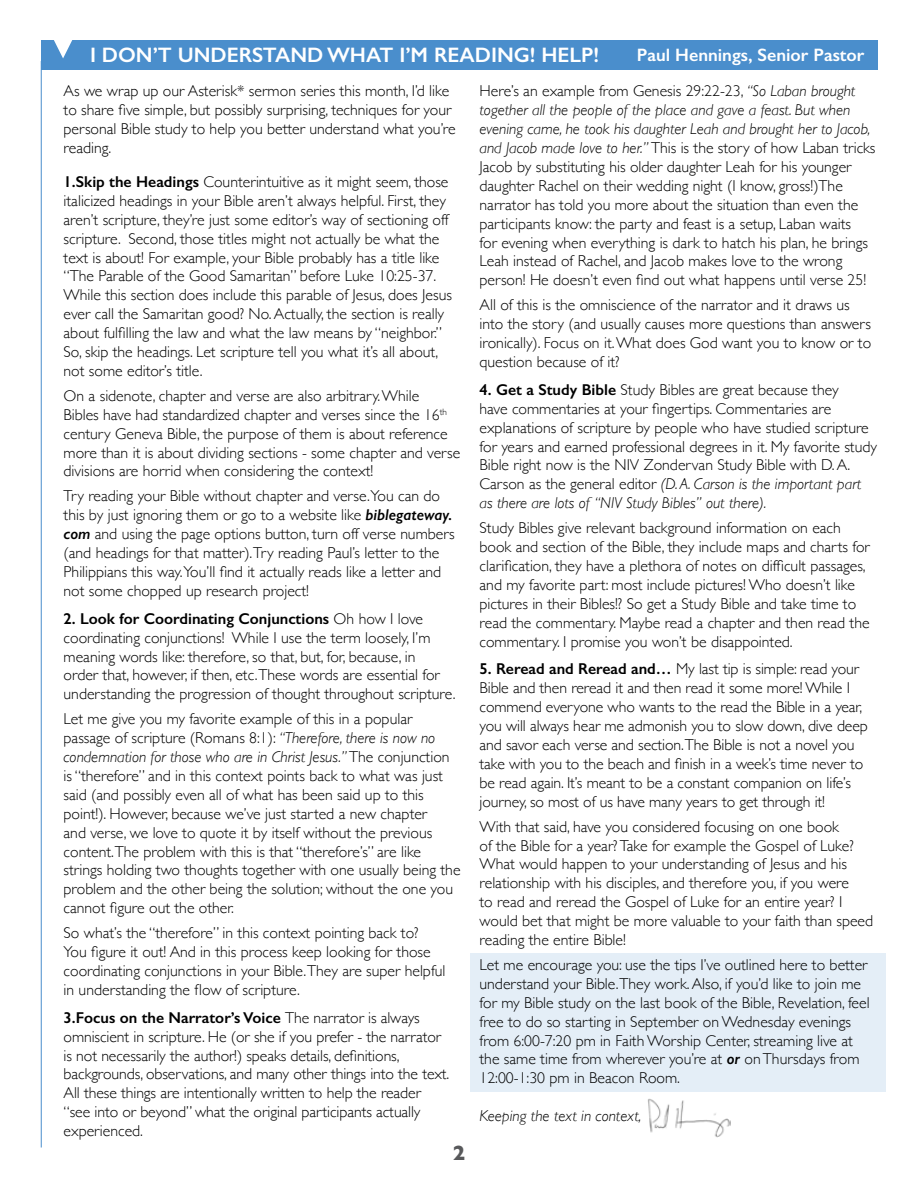
<style>
.page{position:relative;width:918px;height:1188px;background:#fff}
.page>*{position:absolute;margin:0;border:0;box-sizing:border-box;transform-origin:0 0}
.t1{font:600 21px "Gill Sans";color:#fff}
.t2{font:700 21px "Gill Sans";color:#58595b}
.t3{font:600 18px "Gill Sans";color:#fff}
.t4{font:300 15.75px/18.9px "Gill Sans";color:#000}
.t5{font:italic 300 15.75px "Gill Sans";color:#000}
.s1{font-weight:600}
.s2{font-weight:600;font-style:italic}
.s3{font-style:italic}
</style>
<div class="page">
<div style="left:471px;top:954px;width:415px;height:138px;background:#e4eef7"></div>
<hr style="left:41px;top:61px;width:1px;height:1087px;background:#4a8ecc">
<div style="left:41px;top:40px;width:836px;height:30px;background:#4a8ecc"></div>
<svg style="left:54px;top:40px;width:19px;height:18px"></svg>
<img style="left:648px;top:1098px;width:83px;height:40px">
<h1 class="t1" style="left:90px;top:42px;width:511px">I DON’T UNDERSTAND WHAT I’M READING! HELP!</h1>
<p class="t3" style="left:637px;top:44px;width:229px">Paul Hennings, Senior Pastor</p>
<p class="t4" style="left:64px;top:81px;width:394px">As we wrap up our Asterisk* sermon series this month, I’d like to share five simple, but possibly surprising, techniques for your personal Bible study to help you better understand what you’re reading.</p>
<p class="t4" style="left:64px;top:172px;width:390px"><span class="s1">1.Skip the Headings</span> Counterintuitive as it might seem, those italicized headings in your Bible aren’t always helpful. First, they aren’t scripture, they’re just some editor’s way of sectioning off scripture. Second, those titles might not actually be what the text is about! For example, your Bible probably has a title like “The Parable of the Good Samaritan” before Luke 10:25-37.<br>While this section does include this parable of Jesus, does Jesus ever call the Samaritan good? No. Actually, the section is really about fulfilling the law and what the law means by “neighbor.” So, skip the headings. Let scripture tell you what it’s all about, not some editor’s title.</p>
<p class="t4" style="left:64px;top:386px;width:398px">On a sidenote, chapter and verse are also arbitrary. While<br>Bibles have had standardized chapter and verses since the 16<sup>th </sup>century Geneva Bible, the purpose of them is about reference more than it is about dividing sections - some chapter and verse divisions are horrid when considering the context!</p>
<p class="t4" style="left:64px;top:486px;width:393px">Try reading your Bible without chapter and verse.You can do this by just ignoring them or go to a website like <span class="s2">biblegateway. com</span> and using the page options button, turn off verse numbers (and headings for that matter).Try reading Paul’s letter to the Philippians this way.You’ll find it actually reads like a letter and not some chopped up research project!</p>
<p class="t4" style="left:64px;top:608px;width:394px"><span class="s1">2. Look for Coordinating Conjunctions</span> Oh how I love coordinating conjunctions! While I use the term loosely, I’m meaning words like: therefore, so that, but, for, because, in<br>order that, however, if then, etc.These words are essential for understanding the progression of thought throughout scripture.</p>
<p class="t4" style="left:64px;top:709px;width:398px">Let me give you my favorite example of this in a popular passage of scripture (Romans 8:1): <span class="s3">“Therefore, there is now no condemnation for those who are in Christ Jesus.”</span> The conjunction is “therefore” and in this context points back to what was just said (and possibly even all of what has been said up to this point!). However, because we’ve just started a new chapter<br>and verse, we love to quote it by itself without the previous content.The problem with this is that “therefore’s” are like strings holding two thoughts together with one usually being the problem and the other being the solution; without the one you cannot figure out the other.</p>
<p class="t4" style="left:64px;top:923px;width:383px">So what’s the “therefore” in this context pointing back to?<br>You figure it out! And in this process keep looking for those coordinating conjunctions in your Bible.They are super helpful in understanding the flow of scripture.</p>
<p class="t4" style="left:64px;top:1007px;width:387px"><span class="s1">3.Focus on the Narrator’s Voice</span> The narrator is always omniscient in scripture. He (or she if you prefer - the narrator is not necessarily the author!) speaks details, definitions, backgrounds, observations, and many other things into the text.<br>All these things are intentionally written to help the reader “see into or beyond” what the original participants actually experienced.</p>
<p class="t4" style="left:480px;top:81px;width:398px">Here’s an example from Genesis 29:22-23, <span class="s3">“So Laban brought together all the people of the place and gave a feast. But when evening came, he took his daughter Leah and brought her to Jacob, and Jacob made love to her.”</span> This is the story of how Laban tricks Jacob by substituting his older daughter Leah for his younger daughter Rachel on their wedding night (I know, gross!)The narrator has told you more about the situation than even the participants know: the party and feast is a setup, Laban waits<br>for evening when everything is dark to hatch his plan, he brings Leah instead of Rachel, and Jacob makes love to the wrong person! He doesn’t even find out what happens until verse 25!</p>
<p class="t4" style="left:480px;top:295px;width:393px">All of this is the omniscience of the narrator and it draws us into the story (and usually causes more questions than answers ironically). Focus on it. What does God want you to know or to question because of it?</p>
<p class="t4" style="left:480px;top:380px;width:399px"><span class="s1">4. Get a Study Bible</span> Study Bibles are great because they<br>have commentaries at your fingertips. Commentaries are explanations of scripture by people who have studied scripture for years and earned professional degrees in it. My favorite study Bible right now is the NIV Zondervan Study Bible with D. A.<br>Carson as the general editor <span class="s3">(D. A. Carson is the important part as there are lots of “NIV Study Bibles” out there).</span></p>
<p class="t4" style="left:480px;top:518px;width:392px">Study Bibles give relevant background information on each book and section of the Bible, they include maps and charts for clarification, they have a plethora of notes on difficult passages, and my favorite part: most include pictures! Who doesn’t like pictures in their Bibles!? So get a Study Bible and take time to read the commentary. Maybe read a chapter and then read the commentary. I promise you won’t be disappointed.</p>
<p class="t4" style="left:480px;top:659px;width:390px"><span class="s1">5. Reread and Reread and…</span> My last tip is simple: read your Bible and then reread it and then read it some more! While I commend everyone who wants to the read the Bible in a year, you will always hear me admonish you to slow down, dive deep and savor each verse and section.The Bible is not a novel you take with you to the beach and finish in a week’s time never to be read again. It’s meant to be a constant companion on life’s journey, so most of us have many years to get through it!</p>
<p class="t4" style="left:480px;top:816px;width:395px">With that said, have you considered focusing on one book<br>of the Bible for a year? Take for example the Gospel of Luke?<br>What would happen to your understanding of Jesus and his relationship with his disciples, and therefore you, if you were<br>to read and reread the Gospel of Luke for an entire year? I would bet that might be more valuable to your faith than speed reading the entire Bible!</p>
<p class="t4" style="left:480px;top:955px;width:392px">Let me encourage you: use the tips I’ve outlined here to better understand your Bible.They work. Also, if you’d like to join me for my Bible study on the last book of the Bible, Revelation, feel free to do so starting in September on Wednesday evenings from 6:00-7:20 pm in Faith Worship Center, streaming live at the same time from wherever you’re at <span class="s2">or</span> on Thursdays from 12:00-1:30 pm in Beacon Room.</p>
<p class="t5" style="left:480px;top:1107px;width:163px">Keeping the text in context,</p>
<h1 class="t2" style="left:453px;top:1136px;width:14px">2</h1>
</div>
